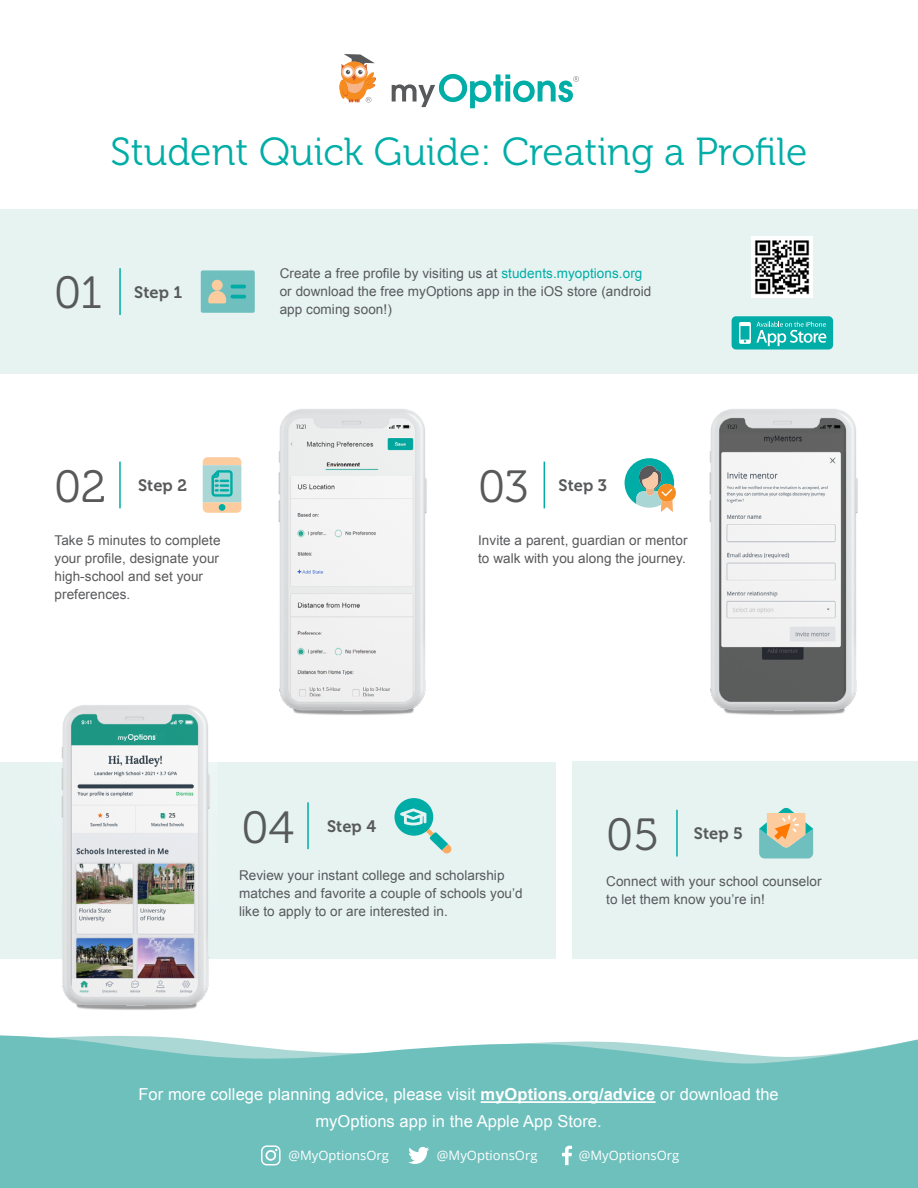
<style>
.page{position:relative;width:918px;height:1188px;background:#fff}
.page>*{position:absolute;margin:0;border:0;box-sizing:border-box;transform-origin:0 0}
.t1{font:45px "Museo 300";letter-spacing:-.005em;color:#58595b}
.t2{font:39px "Museo 300";color:#00ada7}
.t3{font:16.5px/27px "Arial";letter-spacing:.005em;color:#fff;text-align:center}
.t4{font:16.5px "Museo 700";letter-spacing:.005em;color:#58595b}
.t5{font:13.5px/18px "Arial";letter-spacing:.005em;color:#58595b}
.t6{font:13.05px "Open Sans";color:#fff}
.s1{color:#00ada7}
.s2{font-weight:700}
</style>
<div class="page">
<div style="left:573px;top:761px;width:345px;height:197px;background:#e6f3f1"></div>
<svg style="left:0;top:1035px;width:918px;height:153px;background:#7ac5c2"></svg>
<div style="left:0;top:210px;width:918px;height:164px;background:#e6f3f1"></div>
<div style="left:0;top:762px;width:555px;height:196px;background:#e6f3f1"></div>
<hr style="left:481px;top:1101px;width:175px;height:2px;background:#fff">
<div style="left:261px;top:1145px;width:20px;height:20px;border:1px solid #fff;border-radius:5px"></div>
<div style="left:265px;top:1150px;width:11px;height:11px;border:2px solid #fff;border-radius:50%"></div>
<svg style="left:408px;top:1147px;width:21px;height:17px"></svg>
<svg style="left:562px;top:1146px;width:10px;height:19px"></svg>
<hr style="left:119px;top:268px;width:2px;height:47px;background:#00ada7">
<hr style="left:119px;top:462px;width:2px;height:46px;background:#00ada7">
<hr style="left:544px;top:462px;width:1px;height:46px;background:#00ada7">
<hr style="left:307px;top:802px;width:2px;height:47px;background:#00ada7">
<svg style="left:392px;top:74px;width:187px;height:34px"></svg>
<svg style="left:339px;top:54px;width:37px;height:49px"></svg>
<img style="left:278px;top:409px;width:149px;height:306px">
<img style="left:51px;top:705px;width:167px;height:305px">
<img style="left:709px;top:409px;width:149px;height:306px">
<img style="left:752px;top:237px;width:61px;height:61px">
<div style="left:732px;top:316px;width:101px;height:34px;background:#00ada7;border-radius:4px"></div>
<svg style="left:739px;top:322px;width:87px;height:24px"></svg>
<hr style="left:676px;top:810px;width:2px;height:47px;background:#00ada7">
<svg style="left:759px;top:807px;width:54px;height:51px"></svg>
<div style="left:201px;top:270px;width:54px;height:43px;background:#6ebfbd;border-radius:2px"></div>
<hr style="left:231px;top:285px;width:15px;height:3px;background:#00ada6;border-radius:2px">
<svg style="left:231px;top:295px;width:15px;height:4px"></svg>
<div style="left:212px;top:280px;width:11px;height:11px;background:#fccc9e;border-radius:50%"></div>
<svg style="left:208px;top:291px;width:18px;height:12px"></svg>
<svg style="left:394px;top:798px;width:57px;height:55px"></svg>
<svg style="left:625px;top:458px;width:51px;height:54px"></svg>
<svg style="left:203px;top:457px;width:38px;height:56px;background:#aacdbe"></svg>
<h2 class="t2" style="left:111px;top:130px;width:698px">Student Quick Guide: Creating a Profile</h2>
<h1 class="t1" style="left:54px;top:269px;width:50px">01</h1>
<p class="t4" style="left:134px;top:283px;width:50px">Step 1</p>
<p class="t5" style="left:280px;top:264px;width:373px">Create a free profile by visiting us at <span class="s1">students.myoptions.org </span>or download the free myOptions app in the iOS store (android</p>
<p class="t5" style="left:280px;top:300px;width:114px">app coming soon!)</p>
<h1 class="t1" style="left:54px;top:462px;width:54px">02</h1>
<p class="t4" style="left:138px;top:476px;width:50px">Step 2</p>
<h1 class="t1" style="left:478px;top:462px;width:52px">03</h1>
<p class="t4" style="left:559px;top:476px;width:50px">Step 3</p>
<p class="t5" style="left:55px;top:532px;width:168px">Take 5 minutes to complete your profile, designate your high-school and set your preferences.</p>
<p class="t5" style="left:478px;top:532px;width:211px">Invite a parent, guardian or mentor to walk with you along the journey.</p>
<h1 class="t1" style="left:241px;top:803px;width:54px">04</h1>
<p class="t4" style="left:327px;top:817px;width:50px">Step 4</p>
<h1 class="t1" style="left:606px;top:810px;width:54px">05</h1>
<p class="t4" style="left:694px;top:824px;width:51px">Step 5</p>
<p class="t5" style="left:606px;top:872px;width:217px">Connect with your school counselor to let them know you’re in!</p>
<p class="t5" style="left:239px;top:867px;width:285px">Review your instant college and scholarship matches and favorite a couple of schools you’d like to apply to or are interested in.</p>
<p class="t3" style="left:138px;top:1081px;width:642px">For more college planning advice, please visit <span class="s2">myOptions.org/advice</span> or download the myOptions app in the Apple App Store.</p>
<p class="t6" style="left:288px;top:1147px;width:102px">@MyOptionsOrg</p>
<p class="t6" style="left:437px;top:1147px;width:102px">@MyOptionsOrg</p>
<p class="t6" style="left:579px;top:1147px;width:102px">@MyOptionsOrg</p>
</div>
